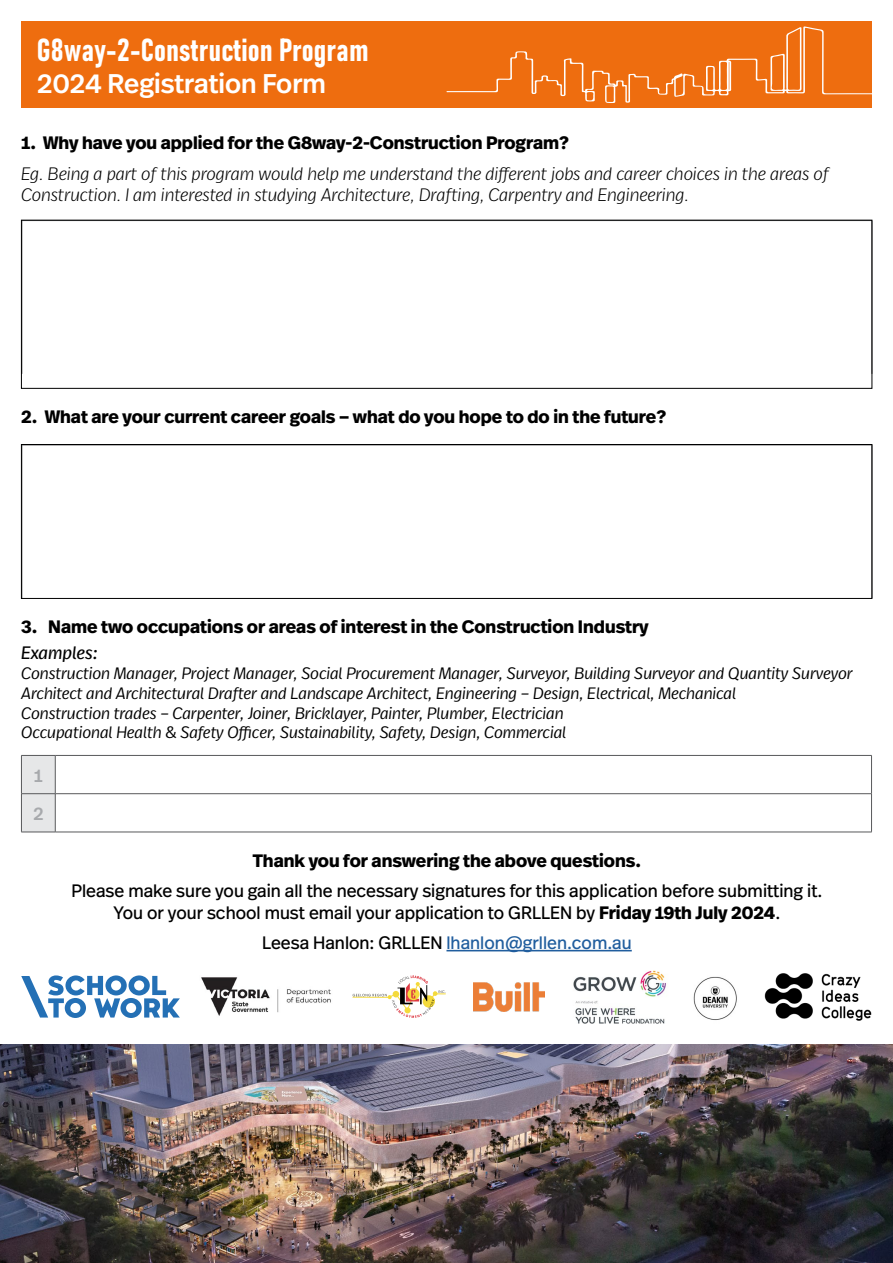
<style>
.page{position:relative;width:893px;height:1263px;background:#fff}
.page>*{position:absolute;margin:0;border:0;box-sizing:border-box;transform-origin:0 0}
.t1{font:31.5px "Bahnschrift";color:#fff}
.t2{font:500 27px "Real Head Pro";color:#fff}
.t3{font:700 18px "Real Head Pro";color:#000}
.t4{font:italic 300 18px/21.6px "Real Head Pro";color:#000}
.t5{font:18px/21.6px "Real Head Pro";color:#000;text-align:center}
.t6{font:18px "Real Head Pro";color:#215e9e}
.t7{font:italic 18px "Real Head Pro";color:#000}
.t8{font:500 18px/38.2px "Real Head Pro";color:#a7a9ac}
.t9{font:italic 300 16.5px/19.8px "Real Head Pro";color:#000}
.s1{font-weight:700}
.s2{color:#000}
</style>
<div class="page">
<hr style="left:446px;top:950px;width:186px;height:1px;background:#215e9e">
<hr style="left:872px;top:221px;width:1px;height:153px;background:#58595b">
<div style="left:21px;top:220px;width:851px;height:169px;border:1px solid #000"></div>
<hr style="left:872px;top:445px;width:1px;height:153px;background:#58595b">
<div style="left:21px;top:444px;width:851px;height:155px;border:1px solid #000"></div>
<div style="left:22px;top:756px;width:33px;height:76px;background:#e6e7e8"></div>
<svg style="left:56px;top:794px;width:815px;height:38px"></svg>
<hr style="left:21px;top:755px;width:34px;height:1px;background:#58595b">
<hr style="left:21px;top:756px;width:1px;height:37px;background:#58595b">
<hr style="left:55px;top:755px;width:817px;height:1px;background:#58595b">
<hr style="left:55px;top:756px;width:1px;height:37px;background:#58595b">
<hr style="left:871px;top:756px;width:1px;height:37px;background:#58595b">
<hr style="left:21px;top:793px;width:34px;height:1px;background:#58595b">
<hr style="left:21px;top:794px;width:1px;height:38px;background:#58595b">
<hr style="left:55px;top:793px;width:817px;height:1px;background:#58595b">
<hr style="left:55px;top:794px;width:1px;height:38px;background:#58595b">
<hr style="left:871px;top:794px;width:1px;height:38px;background:#58595b">
<hr style="left:21px;top:832px;width:34px;height:1px;background:#58595b">
<hr style="left:55px;top:832px;width:817px;height:1px;background:#58595b">
<div style="left:21px;top:21px;width:851px;height:87px;background:#ee6d0f"></div>
<svg style="left:446px;top:26px;width:426px;height:77px"></svg>
<img style="left:0;top:1045px;width:893px;height:218px">
<hr style="left:352px;top:997px;width:36px;height:1px;background:#f4da3c">
<svg style="left:353px;top:975px;width:93px;height:43px"></svg>
<img style="left:764px;top:973px;width:108px;height:48px">
<img style="left:693px;top:976px;width:44px;height:44px">
<img style="left:573px;top:970px;width:93px;height:53px">
<img style="left:473px;top:982px;width:71px;height:30px">
<svg style="left:21px;top:975px;width:159px;height:43px"></svg>
<img style="left:201px;top:977px;width:130px;height:39px">
<h1 class="t1" style="left:37px;top:26px;width:333px">G8way-2-Construction Program</h1>
<h2 class="t2" style="left:37px;top:65px;width:290px">2024 Registration Form</h2>
<p class="t3" style="left:21px;top:130px;width:549px">1. Why have you applied for the G8way-2-Construction Program?</p>
<p class="t4" style="left:21px;top:162px;width:809px">Eg. Being a part of this program would help me understand the different jobs and career choices in the areas of<br>Construction. I am interested in studying Architecture, Drafting, Carpentry and Engineering.</p>
<p class="t3" style="left:21px;top:404px;width:646px">2. What are your current career goals – what do you hope to do in the future?</p>
<p class="t3" style="left:21px;top:614px;width:629px">3. Name two occupations or areas of interest in the Construction Industry</p>
<p class="t7" style="left:21px;top:640px;width:78px">Examples:</p>
<p class="t9" style="left:21px;top:663px;width:833px">Construction Manager, Project Manager, Social Procurement Manager, Surveyor, Building Surveyor and Quantity Surveyor Architect and Architectural Drafter and Landscape Architect, Engineering – Design, Electrical, Mechanical<br>Construction trades – Carpenter, Joiner, Bricklayer, Painter, Plumber, Electrician<br>Occupational Health &amp; Safety Officer, Sustainability, Safety, Design, Commercial</p>
<p class="t8" style="left:33px;top:756px;width:12px">1<br>2</p>
<p class="t3" style="left:253px;top:847px;width:390px">Thank you for answering the above questions.</p>
<p class="t5" style="left:71px;top:879px;width:753px">Please make sure you gain all the necessary signatures for this application before submitting it.<br>You or your school must email your application to GRLLEN by <span class="s1">Friday 19th July 2024</span>.</p>
<p class="t6" style="left:262px;top:930px;width:371px"><span class="s2">Leesa Hanlon: GRLLEN</span> lhanlon@grllen.com.au</p>
</div>
